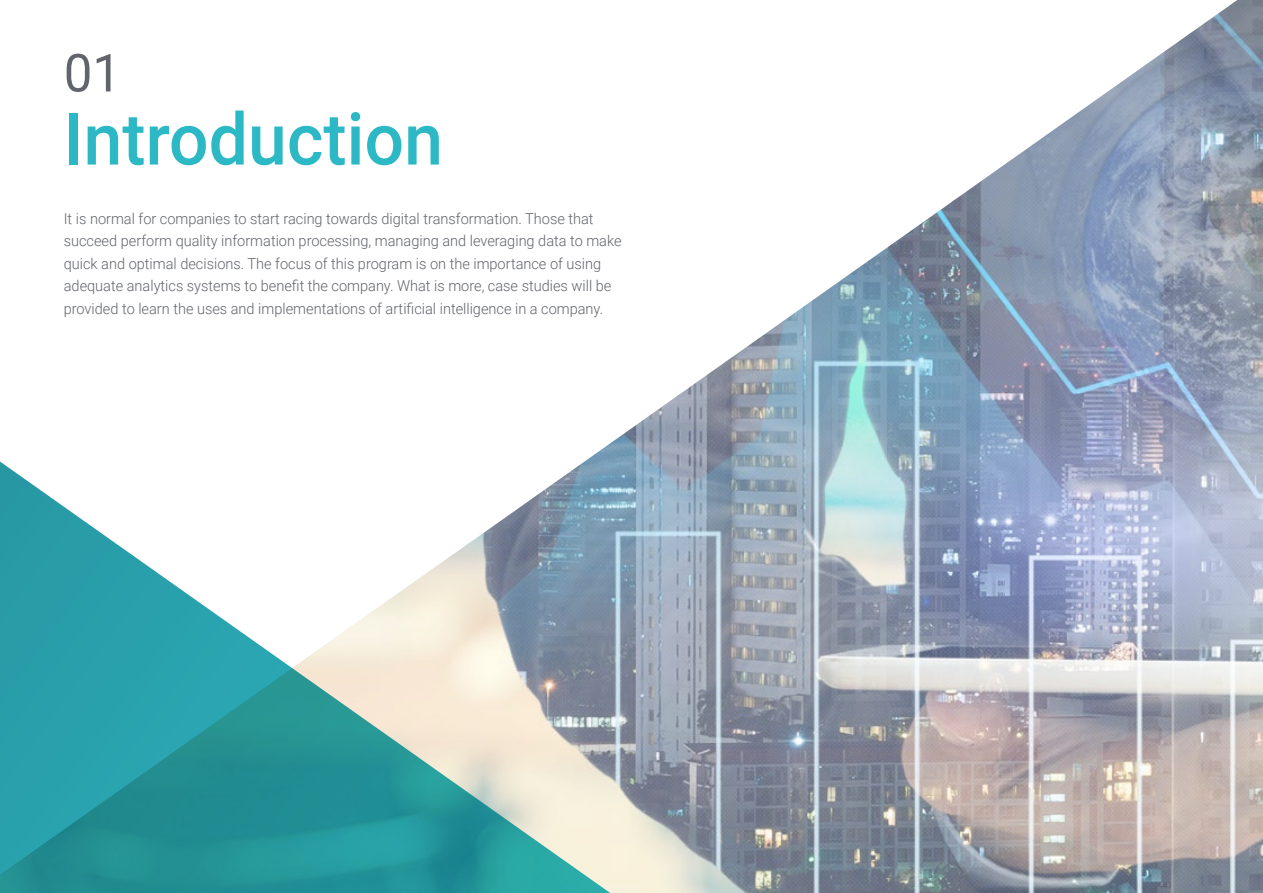
<style>
.page{position:relative;width:1263px;height:893px;background:#fff}
.page>*{position:absolute;margin:0;border:0;box-sizing:border-box;transform-origin:0 0}
.t1{font:500 72px "Roboto";color:#2db8c5}
.t2{font:52.5px "Roboto";color:#61646a}
.t3{font:300 15px/22.5px "Roboto";color:#61646a}
</style>
<div class="page">
<img style="left:606px;top:0;width:657px;height:893px">
<svg style="left:0;top:446px;width:640px;height:447px"></svg>
<h2 class="t2" style="left:64px;top:36px;width:59px">01</h2>
<h1 class="t1" style="left:64px;top:89px;width:381px">Introduction</h1>
<p class="t3" style="left:64px;top:207px;width:559px">It is normal for companies to start racing towards digital transformation. Those that succeed perform quality information processing, managing and leveraging data to make quick and optimal decisions. The focus of this program is on the importance of using adequate analytics systems to benefit the company. What is more, case studies will be provided to learn the uses and implementations of artificial intelligence in a company.</p>
</div>
